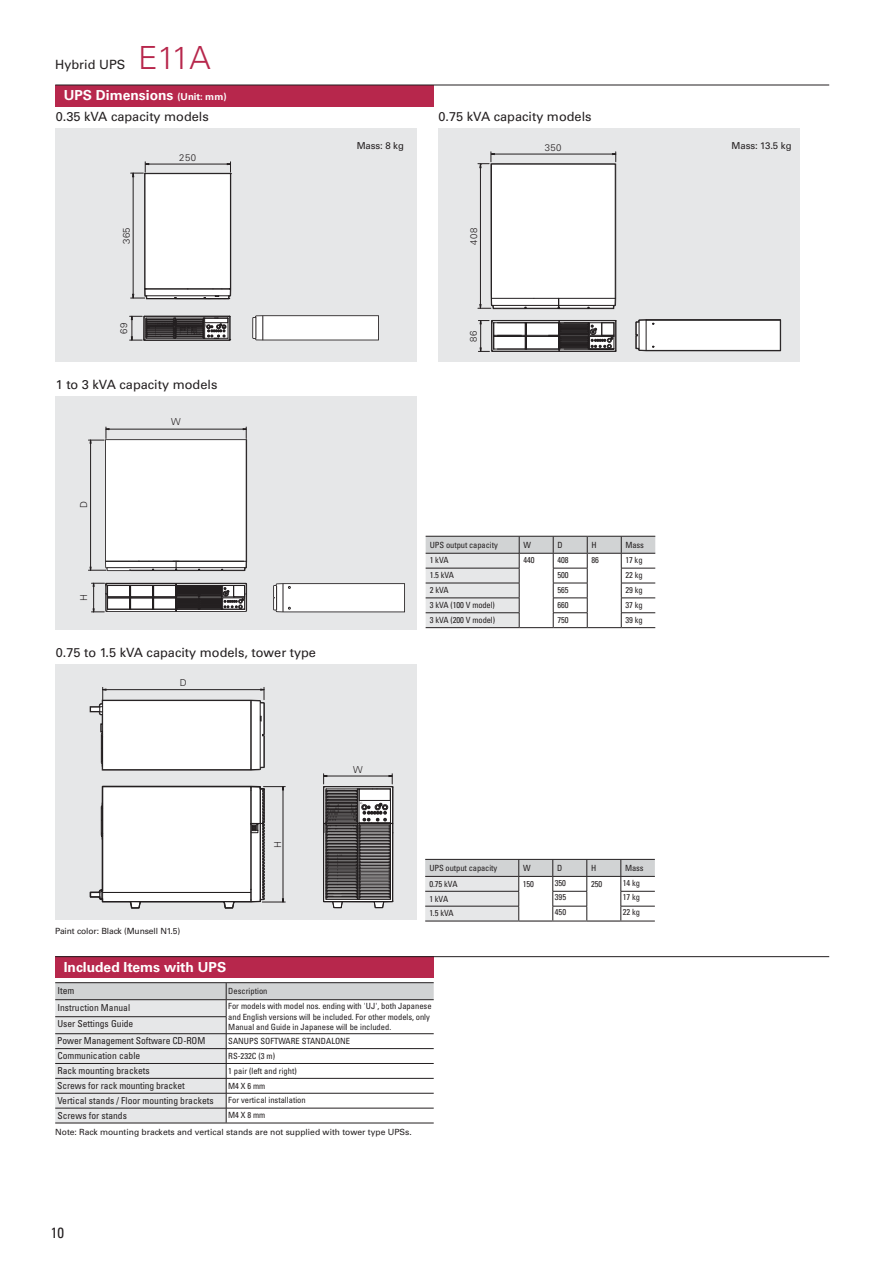
<style>
.page{position:relative;width:893px;height:1263px;background:#fff}
.page>*{position:absolute;margin:0;border:0;box-sizing:border-box;transform-origin:0 0}
.t1{font:300 31.95px "Univers LT Std";color:#b7274c}
.t2{font:condensed 14.85px "Univers LT Std";color:#231f20}
.t3{font:700 13.8px "Univers LT Std";color:#fff}
.t4{font:12.75px "Univers LT Std";color:#231f20}
.t5{font:condensed 9.6px/17.5px "Univers LT Std";color:#231f20}
.t6{font:300 9.6px "Univers LT Std";letter-spacing:.045em;color:#231f20}
.t7{font:9.6px "Univers LT Std";letter-spacing:-.015em;color:#231f20}
.t8{font:condensed 8.55px/10.6px "Univers LT Std";letter-spacing:-.005em;color:#231f20}
.t9{font:8.55px "Univers LT Std";color:#231f20}
.s1{font-size:9.6px}
</style>
<div class="page">
<div style="left:55px;top:85px;width:379px;height:21px;background:#b7274c"></div>
<hr style="left:55px;top:85px;width:774px;height:1px;background:#231f20">
<div style="left:56px;top:129px;width:361px;height:233px;background:#e6e7e8"></div>
<div style="left:438px;top:129px;width:362px;height:233px;background:#e6e7e8"></div>
<div style="left:56px;top:396px;width:361px;height:234px;background:#e6e7e8"></div>
<div style="left:56px;top:664px;width:361px;height:255px;background:#e6e7e8"></div>
<svg style="left:635px;top:319px;width:146px;height:32px;background:#e4e4e4"></svg>
<svg style="left:130px;top:162px;width:102px;height:179px"></svg>
<svg style="left:478px;top:152px;width:139px;height:158px;background:#ededed"></svg>
<svg style="left:478px;top:320px;width:138px;height:32px;background:#979596"></svg>
<svg style="left:89px;top:785px;width:196px;height:124px"></svg>
<svg style="left:323px;top:774px;width:71px;height:135px;background:#777576"></svg>
<svg style="left:88px;top:427px;width:160px;height:186px"></svg>
<svg style="left:90px;top:687px;width:175px;height:84px"></svg>
<svg style="left:273px;top:583px;width:132px;height:29px;background:#ededed"></svg>
<svg style="left:252px;top:315px;width:127px;height:25px;background:#ededed"></svg>
<svg style="left:426px;top:536px;width:229px;height:92px"></svg>
<hr style="left:519px;top:921px;width:34px;height:1px;background:#231f20">
<hr style="left:587px;top:921px;width:34px;height:1px;background:#231f20">
<hr style="left:425px;top:921px;width:94px;height:1px;background:#231f20">
<hr style="left:553px;top:921px;width:34px;height:1px;background:#231f20">
<hr style="left:621px;top:921px;width:34px;height:1px;background:#231f20">
<svg style="left:425px;top:859px;width:230px;height:62px"></svg>
<div style="left:55px;top:957px;width:379px;height:21px;background:#b7274c"></div>
<hr style="left:55px;top:956px;width:774px;height:1px;background:#231f20">
<svg style="left:55px;top:983px;width:379px;height:140px"></svg>
<hr style="left:55px;top:982px;width:379px;height:1px;background:#231f20">
<hr style="left:55px;top:999px;width:379px;height:1px;background:#231f20">
<hr style="left:55px;top:1063px;width:379px;height:1px;background:#231f20">
<hr style="left:55px;top:1123px;width:379px;height:1px;background:#231f20">
<h3 class="t4" style="left:55px;top:59px;width:72px">Hybrid UPS</h3>
<h1 class="t1" style="left:138px;top:44px;width:74px">E11A</h1>
<h3 class="t3" style="left:64px;top:90px;width:164px">UPS Dimensions <span class="s1">(Unit: mm)</span></h3>
<h3 class="t4" style="left:56px;top:111px;width:155px">0.35 kVA capacity models</h3>
<p class="t6" style="left:122px;top:244px;width:18px;rotate:-90deg">365</p>
<p class="t6" style="left:120px;top:334px;width:13px;rotate:-90deg">69</p>
<p class="t6" style="left:179px;top:153px;width:18px">250</p>
<h3 class="t4" style="left:56px;top:379px;width:163px">1 to 3 kVA capacity models</h3>
<p class="t6" style="left:80px;top:508px;width:8px;rotate:-90deg">D</p>
<p class="t6" style="left:80px;top:601px;width:8px;rotate:-90deg">H</p>
<p class="t6" style="left:171px;top:418px;width:11px">W</p>
<h3 class="t4" style="left:56px;top:647px;width:262px">0.75 to 1.5 kVA capacity models, tower type</h3>
<p class="t6" style="left:180px;top:678px;width:8px">D</p>
<p class="t9" style="left:55px;top:927px;width:126px">Paint color: Black (Munsell N1.5)</p>
<p class="t6" style="left:274px;top:848px;width:8px;rotate:-90deg">H</p>
<h3 class="t4" style="left:438px;top:111px;width:155px">0.75 kVA capacity models</h3>
<p class="t7" style="left:357px;top:141px;width:49px">Mass: 8 kg</p>
<p class="t7" style="left:732px;top:141px;width:61px">Mass: 13.5 kg</p>
<p class="t6" style="left:545px;top:143px;width:18px">350</p>
<p class="t6" style="left:469px;top:245px;width:18px;rotate:-90deg">408</p>
<p class="t6" style="left:469px;top:342px;width:13px;rotate:-90deg">86</p>
<p class="t6" style="left:353px;top:765px;width:11px">W</p>
<p class="t8" style="left:430px;top:540px;width:70px">UPS output capacity</p>
<p class="t8" style="left:523px;top:540px;width:9px">W</p>
<p class="t8" style="left:557px;top:540px;width:7px">D</p>
<p class="t8" style="left:591px;top:540px;width:7px">H</p>
<p class="t8" style="left:625px;top:540px;width:20px">Mass</p>
<p class="t8" style="left:430px;top:556px;width:20px">1 kVA</p>
<p class="t8" style="left:523px;top:556px;width:13px">440</p>
<p class="t8" style="left:557px;top:556px;width:13px">408</p>
<p class="t8" style="left:591px;top:556px;width:9px">86</p>
<p class="t8" style="left:625px;top:556px;width:19px">17 kg</p>
<p class="t8" style="left:430px;top:570px;width:26px">1.5 kVA</p>
<p class="t8" style="left:557px;top:570px;width:13px">500</p>
<p class="t8" style="left:625px;top:570px;width:19px">22 kg</p>
<p class="t8" style="left:430px;top:585px;width:20px">2 kVA</p>
<p class="t8" style="left:557px;top:585px;width:13px">565</p>
<p class="t8" style="left:625px;top:585px;width:19px">29 kg</p>
<p class="t8" style="left:430px;top:600px;width:67px">3 kVA (100 V model)</p>
<p class="t8" style="left:557px;top:600px;width:13px">660</p>
<p class="t8" style="left:625px;top:600px;width:19px">37 kg</p>
<p class="t8" style="left:430px;top:615px;width:67px">3 kVA (200 V model)</p>
<p class="t8" style="left:557px;top:615px;width:13px">750</p>
<p class="t8" style="left:625px;top:615px;width:19px">39 kg</p>
<p class="t8" style="left:429px;top:863px;width:70px">UPS output capacity</p>
<p class="t8" style="left:523px;top:863px;width:9px">W</p>
<p class="t8" style="left:557px;top:863px;width:7px">D</p>
<p class="t8" style="left:591px;top:863px;width:7px">H</p>
<p class="t8" style="left:625px;top:863px;width:20px">Mass</p>
<p class="t8" style="left:429px;top:879px;width:30px">0.75 kVA</p>
<p class="t8" style="left:523px;top:879px;width:13px">150</p>
<p class="t8" style="left:555px;top:878px;width:13px">350</p>
<p class="t8" style="left:591px;top:879px;width:13px">250</p>
<p class="t8" style="left:623px;top:878px;width:19px">14 kg</p>
<p class="t8" style="left:429px;top:894px;width:20px">1 kVA</p>
<p class="t8" style="left:555px;top:893px;width:13px">395</p>
<p class="t8" style="left:623px;top:893px;width:19px">17 kg</p>
<p class="t8" style="left:429px;top:909px;width:26px">1.5 kVA</p>
<p class="t8" style="left:555px;top:907px;width:13px">450</p>
<p class="t8" style="left:623px;top:907px;width:19px">22 kg</p>
<h3 class="t3" style="left:64px;top:961px;width:164px">Included Items with UPS</h3>
<p class="t5" style="left:57px;top:983px;width:19px">Item</p>
<p class="t8" style="left:228px;top:986px;width:41px">Description</p>
<p class="t5" style="left:57px;top:1000px;width:74px">Instruction Manual</p>
<p class="t8" style="left:228px;top:1001px;width:205px">For models with model nos. ending with 'UJ', both Japanese and English versions will be included. For other models, only<br>Manual and Guide in Japanese will be included.</p>
<p class="t5" style="left:57px;top:1015px;width:150px">User Settings Guide<br>Power Management Software CD-ROM</p>
<p class="t8" style="left:228px;top:1036px;width:123px">SANUPS SOFTWARE STANDALONE</p>
<p class="t5" style="left:57px;top:1048px;width:84px">Communication cable</p>
<p class="t8" style="left:228px;top:1051px;width:48px">RS-232C (3 m)</p>
<p class="t5" style="left:57px;top:1062px;width:94px">Rack mounting brackets</p>
<p class="t8" style="left:228px;top:1066px;width:70px">1 pair (left and right)</p>
<p class="t5" style="left:57px;top:1077px;width:129px">Screws for rack mounting bracket</p>
<p class="t8" style="left:228px;top:1081px;width:38px">M4 X 6 mm</p>
<p class="t5" style="left:57px;top:1092px;width:158px">Vertical stands / Floor mounting brackets</p>
<p class="t8" style="left:228px;top:1096px;width:79px">For vertical installation</p>
<p class="t5" style="left:57px;top:1107px;width:71px">Screws for stands</p>
<p class="t8" style="left:228px;top:1110px;width:38px">M4 X 8 mm</p>
<p class="t9" style="left:55px;top:1128px;width:358px">Note: Rack mounting brackets and vertical stands are not supplied with tower type UPSs.</p>
<h2 class="t2" style="left:51px;top:1227px;width:15px">10</h2>
</div>
